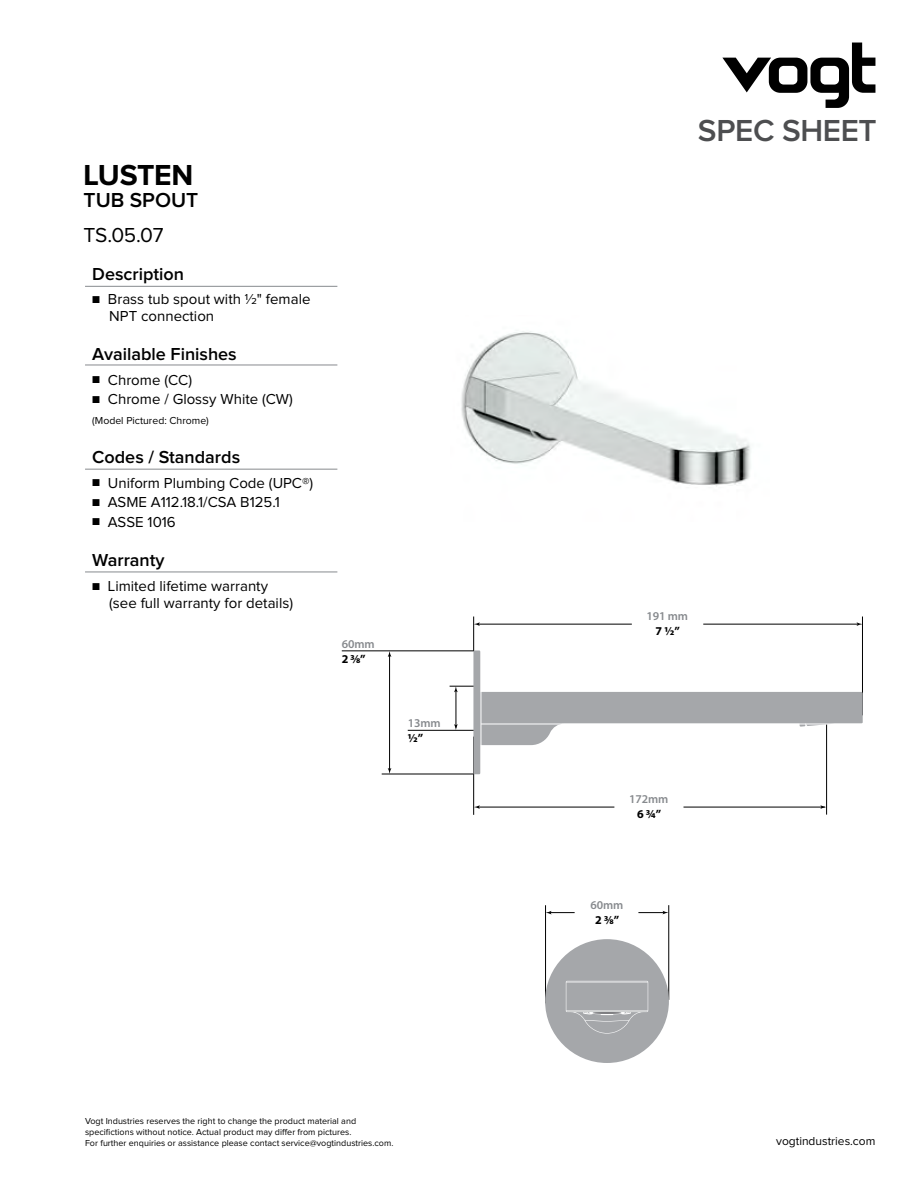
<style>
.page{position:relative;width:918px;height:1188px;background:#fff}
.page>*{position:absolute;margin:0;border:0;box-sizing:border-box;transform-origin:0 0}
.t1{font:600 31.5px "Proxima Nova";letter-spacing:-.01em;color:#4d4e50}
.t2{font:700 30px "Proxima Nova";letter-spacing:-.01em;color:#000}
.t3{font:600 21px "Proxima Nova";color:#000}
.t4{font:21px "Proxima Nova";color:#000}
.t5{font:600 18px "Proxima Nova";color:#000}
.t6{font:15px/16.5px "Proxima Nova";color:#000}
.t7{font:700 12px "Myriad Pro";color:#000}
.t8{font:600 12px "Myriad Pro";letter-spacing:-.01em;color:#878a8e}
.t9{font:12px "Proxima Nova";color:#000}
.t10{font:10.5px "Proxima Nova";color:#000}
.t11{font:9px/10.8px "Proxima Nova";color:#000}
.s1{font-size:12px}
</style>
<div class="page">
<hr style="left:382px;top:774px;width:91px;height:1px;background:#000">
<hr style="left:473px;top:617px;width:1px;height:34px;background:#000">
<hr style="left:545px;top:905px;width:1px;height:98px;background:#000">
<hr style="left:342px;top:651px;width:131px;height:1px;background:#000">
<hr style="left:473px;top:737px;width:1px;height:78px;background:#000">
<hr style="left:826px;top:721px;width:1px;height:94px;background:#000">
<hr style="left:862px;top:617px;width:1px;height:98px;background:#000">
<hr style="left:668px;top:905px;width:1px;height:95px;background:#000">
<svg style="left:722px;top:43px;width:153px;height:65px"></svg>
<img style="left:461px;top:331px;width:290px;height:155px">
<hr style="left:703px;top:624px;width:155px;height:1px;background:#000">
<hr style="left:684px;top:807px;width:141px;height:1px;background:#000">
<hr style="left:478px;top:807px;width:136px;height:1px;background:#000">
<hr style="left:478px;top:624px;width:154px;height:1px;background:#000">
<hr style="left:408px;top:730px;width:67px;height:1px;background:#000">
<hr style="left:456px;top:690px;width:1px;height:38px;background:#000">
<hr style="left:389px;top:655px;width:1px;height:116px;background:#000">
<svg style="left:546px;top:911px;width:29px;height:3px"></svg>
<svg style="left:638px;top:911px;width:30px;height:3px"></svg>
<svg style="left:388px;top:651px;width:3px;height:6px"></svg>
<svg style="left:388px;top:768px;width:3px;height:6px"></svg>
<svg style="left:450px;top:686px;width:23px;height:6px"></svg>
<svg style="left:454px;top:724px;width:4px;height:6px"></svg>
<svg style="left:474px;top:622px;width:6px;height:4px"></svg>
<svg style="left:857px;top:622px;width:5px;height:4px"></svg>
<svg style="left:474px;top:805px;width:6px;height:4px"></svg>
<svg style="left:820px;top:805px;width:6px;height:4px"></svg>
<div style="left:545px;top:939px;width:124px;height:124px;background:#a5a7aa;border-radius:50%"></div>
<svg style="left:566px;top:981px;width:82px;height:53px"></svg>
<hr style="left:593px;top:1012px;width:28px;height:2px;background:#7d7d80;border-radius:50%">
<svg style="left:473px;top:650px;width:390px;height:124px"></svg>
<hr style="left:481px;top:648px;width:1px;height:131px;background:#fff">
<hr style="left:481px;top:724px;width:390px;height:1px;background:#fff">
<hr style="left:85px;top:286px;width:252px;height:1px;background:#878a8e">
<hr style="left:85px;top:365px;width:252px;height:1px;background:#878a8e">
<hr style="left:85px;top:469px;width:252px;height:1px;background:#878a8e">
<hr style="left:85px;top:572px;width:252px;height:1px;background:#878a8e">
<h2 class="t2" style="left:84px;top:161px;width:111px">LUSTEN</h2>
<h3 class="t3" style="left:84px;top:191px;width:116px">TUB SPOUT</h3>
<h3 class="t4" style="left:84px;top:225px;width:82px">TS.05.07</h3>
<h3 class="t5" style="left:92px;top:266px;width:93px">Description</h3>
<h3 class="t6" style="left:109px;top:292px;width:203px;text-indent:-17px"><span class="s1">■</span> Brass tub spout with 1/2" female<br>NPT connection</h3>
<h3 class="t5" style="left:92px;top:345px;width:146px">Available Finishes</h3>
<h3 class="t6" style="left:92px;top:372px;width:101px"><span class="s1">■</span> Chrome (CC)</h3>
<h3 class="t6" style="left:92px;top:392px;width:202px"><span class="s1">■</span> Chrome / Glossy White (CW)</h3>
<p class="t10" style="left:92px;top:416px;width:118px">(Model Pictured: Chrome)</p>
<h3 class="t5" style="left:92px;top:448px;width:149px">Codes / Standards</h3>
<h3 class="t6" style="left:92px;top:475px;width:223px"><span class="s1">■</span> Uniform Plumbing Code (UPC®)</h3>
<h3 class="t6" style="left:92px;top:495px;width:189px"><span class="s1">■</span> ASME A112.18.1/CSA B125.1</h3>
<h3 class="t6" style="left:92px;top:514px;width:85px"><span class="s1">■</span> ASSE 1016</h3>
<h3 class="t5" style="left:92px;top:552px;width:74px">Warranty</h3>
<h3 class="t6" style="left:109px;top:579px;width:185px;text-indent:-17px"><span class="s1">■</span> Limited lifetime warranty (see full warranty for details)</h3>
<h3 class="t8" style="left:342px;top:636px;width:34px">60mm</h3>
<h3 class="t7" style="left:342px;top:651px;width:25px">2 3/8”</h3>
<h3 class="t8" style="left:408px;top:715px;width:34px">13mm</h3>
<h3 class="t7" style="left:408px;top:730px;width:17px">1/2”</h3>
<p class="t11" style="left:85px;top:1116px;width:310px">Vogt Industries reserves the right to change the product material and specifictions without notice. Actual product may differ from pictures.<br>For further enquiries or assistance please contact service@vogtindustries.com.</p>
<h1 class="t1" style="left:698px;top:116px;width:180px">SPEC SHEET</h1>
<h3 class="t8" style="left:647px;top:609px;width:43px">191 mm</h3>
<h3 class="t7" style="left:656px;top:623px;width:26px">7 1/2”</h3>
<h3 class="t8" style="left:629px;top:792px;width:41px">172mm</h3>
<h3 class="t7" style="left:637px;top:807px;width:26px">6 3/4”</h3>
<h3 class="t8" style="left:590px;top:897px;width:34px">60mm</h3>
<h3 class="t7" style="left:595px;top:912px;width:25px">2 3/8”</h3>
<h3 class="t9" style="left:776px;top:1136px;width:101px">vogtindustries.com</h3>
</div>
